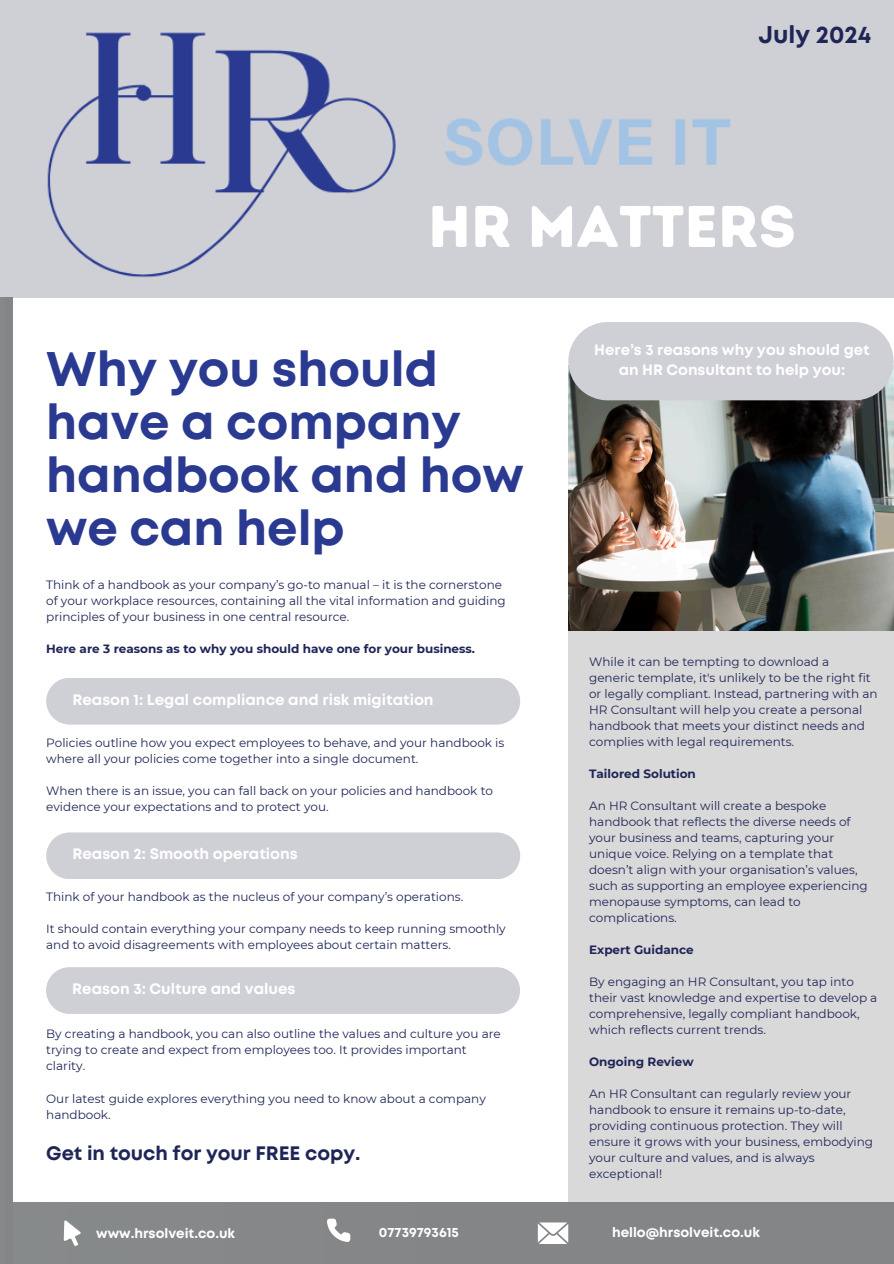
<style>
.page{position:relative;width:894px;height:1264px;background:#fff}
.page>*{position:absolute;margin:0;border:0;box-sizing:border-box;transform-origin:0 0}
.t1{font:58.5px "Intro Rust Base";color:#fff}
.t2{font:700 48.45px/52.8px "Mont";color:#2a3a91}
.t3{font:700 24.3px "Mont";color:#1f2557}
.t4{font:700 19.5px "Mont";color:#1f2557}
.t5{font:700 15.15px "Mont";color:#fff}
.t6{font:700 15px/20.2px "Mont";color:#fffeff;text-align:center}
.t7{font:700 13.5px "Mont";color:#fff}
.t8{font:12px/16px "Montserrat";color:#1f2557}
.t9{font:700 12px "Montserrat";color:#1f2557}
</style>
<div class="page">
<div style="left:0;top:1202px;width:893px;height:61px;background:#848587"></div>
<div style="left:0;top:0;width:893px;height:298px;background:#cfd0d6"></div>
<img style="left:568px;top:400px;width:325px;height:231px">
<div style="left:568px;top:631px;width:325px;height:571px;background:#d9d9d9"></div>
<div style="left:568px;top:322px;width:325px;height:78px;background:#cfd0d6"></div>
<div style="left:46px;top:678px;width:474px;height:46px;background:#cfd0d6"></div>
<div style="left:0;top:298px;width:12px;height:965px;background:#858688"></div>
<div style="left:46px;top:832px;width:474px;height:47px;background:#cfd0d6"></div>
<div style="left:46px;top:967px;width:474px;height:46px;background:#cfd0d6"></div>
<img style="left:47px;top:32px;width:684px;height:246px">
<svg style="left:64px;top:1220px;width:17px;height:25px"></svg>
<svg style="left:327px;top:1218px;width:23px;height:23px"></svg>
<svg style="left:537px;top:1222px;width:31px;height:21px"></svg>
<h3 class="t3" style="left:758px;top:26px;width:114px">July 2024</h3>
<h5 class="t1" style="left:428px;top:191px;width:369px">HR MATTERS</h5>
<p class="t2" style="left:46px;top:346px;width:479px">Why you should have a company handbook and how we can help</p>
<p class="t6" style="left:594px;top:340px;width:277px">Here’s 3 reasons why you should get an HR Consultant to help you:</p>
<h2 class="t8" style="left:46px;top:576px;width:461px">Think of a handbook as your company’s go-to manual – it is the cornerstone of your workplace resources, containing all the vital information and guiding principles of your business in one central resource.</h2>
<p class="t9" style="left:46px;top:641px;width:430px">Here are 3 reasons as to why you should have one for your business.</p>
<h5 class="t5" style="left:72px;top:693px;width:363px">Reason 1: Legal compliance and risk migitation</h5>
<h5 class="t8" style="left:46px;top:734px;width:459px">Policies outline how you expect employees to behave, and your handbook is where all your policies come together into a single document.</h5>
<p class="t8" style="left:46px;top:782px;width:448px">When there is an issue, you can fall back on your policies and handbook to evidence your expectations and to protect you.</p>
<p class="t5" style="left:72px;top:848px;width:227px">Reason 2: Smooth operations</p>
<h5 class="t8" style="left:46px;top:889px;width:418px">Think of your handbook as the nucleus of your company’s operations.</h5>
<p class="t8" style="left:46px;top:921px;width:461px">It should contain everything your company needs to keep running smoothly and to avoid disagreements with employees about certain matters.</p>
<h4 class="t5" style="left:72px;top:982px;width:225px">Reason 3: Culture and values</h4>
<p class="t8" style="left:46px;top:1025px;width:456px">By creating a handbook, you can also outline the values and culture you are trying to create and expect from employees too. It provides important clarity.</p>
<p class="t8" style="left:46px;top:1090px;width:441px">Our latest guide explores everything you need to know about a company handbook.</p>
<p class="t4" style="left:46px;top:1145px;width:316px">Get in touch for your FREE copy.</p>
<p class="t8" style="left:589px;top:654px;width:290px">While it can be tempting to download a generic template, it's unlikely to be the right fit or legally compliant. Instead, partnering with an HR Consultant will help you create a personal handbook that meets your distinct needs and complies with legal requirements.</p>
<p class="t9" style="left:589px;top:766px;width:108px">Tailored Solution</p>
<p class="t8" style="left:589px;top:798px;width:280px">An HR Consultant will create a bespoke handbook that reflects the diverse needs of your business and teams, capturing your unique voice. Relying on a template that doesn’t align with your organisation’s values, such as supporting an employee experiencing menopause symptoms, can lead to complications.</p>
<p class="t9" style="left:589px;top:942px;width:106px">Expert Guidance</p>
<p class="t8" style="left:589px;top:974px;width:290px">By engaging an HR Consultant, you tap into their vast knowledge and expertise to develop a comprehensive, legally compliant handbook, which reflects current trends.</p>
<p class="t9" style="left:589px;top:1054px;width:106px">Ongoing Review</p>
<p class="t8" style="left:589px;top:1086px;width:285px">An HR Consultant can regularly review your handbook to ensure it remains up-to-date, providing continuous protection. They will ensure it grows with your business, embodying your culture and values, and is always exceptional!</p>
<p class="t7" style="left:96px;top:1228px;width:140px">www.hrsolveit.co.uk</p>
<h6 class="t7" style="left:379px;top:1226px;width:82px">07739793615</h6>
<p class="t7" style="left:612px;top:1226px;width:149px">hello@hrsolveit.co.uk</p>
</div>
